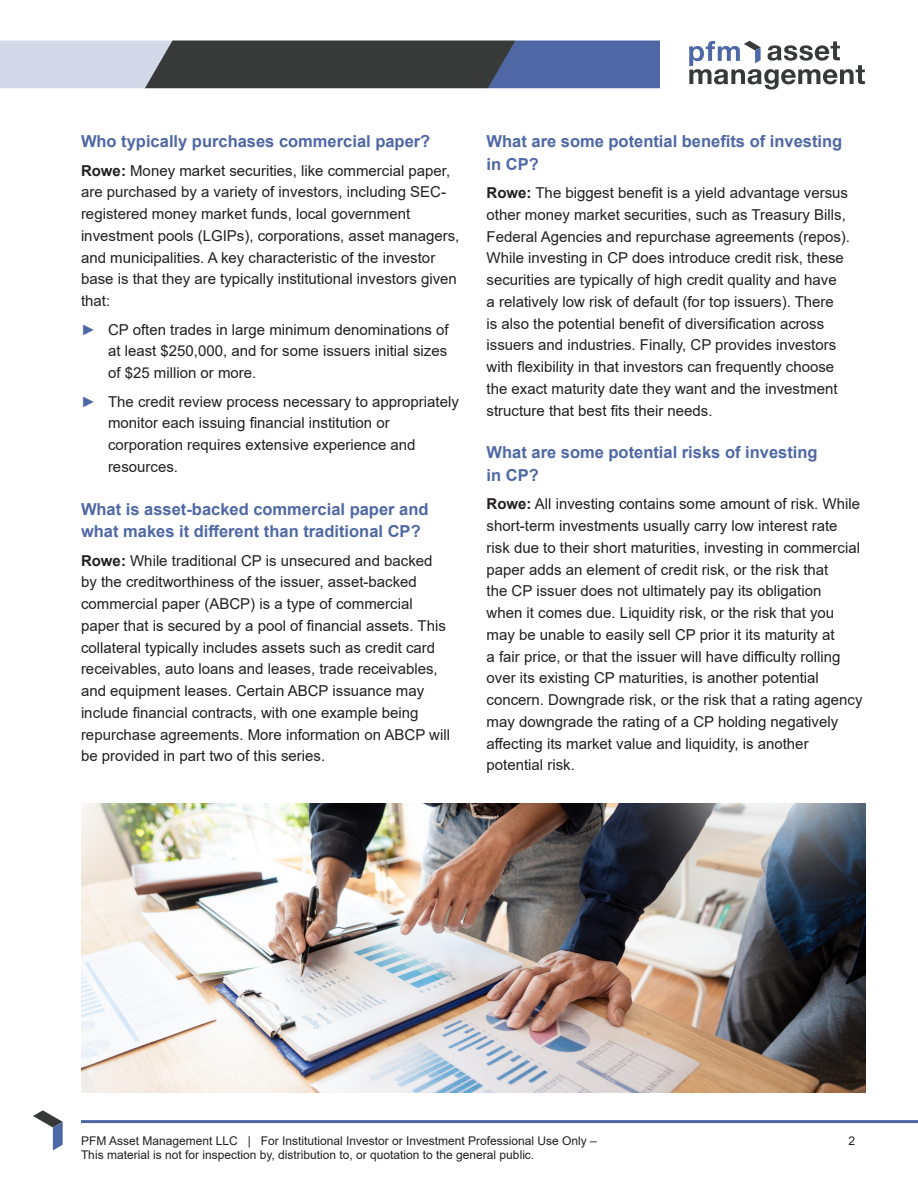
<style>
.page{position:relative;width:918px;height:1188px;background:#fff}
.page>*{position:absolute;margin:0;border:0;box-sizing:border-box;transform-origin:0 0}
.Q_A_Question{font:700 16.5px/22.5px "Arial";color:#4f67a5}
.Body{font:15px/21.8px "Arial";color:#231f20}
.t1{font:12px "Arial";color:#231f20}
.s1{font-weight:700}
.s2{color:#4f67a5}
</style>
<div class="page">
<svg style="left:689px;top:41px;width:176px;height:49px"></svg>
<svg style="left:0;top:40px;width:660px;height:49px"></svg>
<hr style="left:82px;top:1120px;width:836px;height:3px;background:#4f67a5">
<svg style="left:33px;top:1110px;width:30px;height:40px"></svg>
<img style="left:81px;top:804px;width:784px;height:288px">
<p class="Q_A_Question" style="left:81px;top:130px;width:351px">Who typically purchases commercial paper?</p>
<p class="Body" style="left:81px;top:159px;width:380px"><span class="s1">Rowe:</span> Money market securities, like commercial paper, are purchased by a variety of investors, including SEC&shy;registered money market funds, local government investment pools (LGIPs), corporations, asset managers, and municipalities. A key characteristic of the investor base is that they are typically institutional investors given that:</p>
<p class="Body" style="left:108px;top:318px;width:342px;text-align:justify;text-indent:-27px"><span class="s2">►</span> CP often trades in large minimum denominations of at least $250,000, and for some issuers initial sizes of $25 million or more.</p>
<p class="Body" style="left:108px;top:390px;width:352px;text-indent:-27px"><span class="s2">►</span> The credit review process necessary to appropriately monitor each issuing financial institution or corporation requires extensive experience and resources.</p>
<p class="Q_A_Question" style="left:81px;top:498px;width:349px">What is asset-backed commercial paper and what makes it different than traditional CP?</p>
<p class="Body" style="left:81px;top:549px;width:371px"><span class="s1">Rowe:</span> While traditional CP is unsecured and backed by the creditworthiness of the issuer, asset-backed commercial paper (ABCP) is a type of commercial paper that is secured by a pool of financial assets. This collateral typically includes assets such as credit card receivables, auto loans and leases, trade receivables, and equipment leases. Certain ABCP issuance may include financial contracts, with one example being repurchase agreements. More information on ABCP will be provided in part two of this series.</p>
<p class="Q_A_Question" style="left:487px;top:130px;width:357px">What are some potential benefits of investing in CP?</p>
<p class="Body" style="left:487px;top:182px;width:365px"><span class="s1">Rowe:</span> The biggest benefit is a yield advantage versus other money market securities, such as Treasury Bills, Federal Agencies and repurchase agreements (repos).<br>While investing in CP does introduce credit risk, these securities are typically of high credit quality and have<br>a relatively low risk of default (for top issuers). There<br>is also the potential benefit of diversification across issuers and industries. Finally, CP provides investors with flexibility in that investors can frequently choose the exact maturity date they want and the investment structure that best fits their needs.</p>
<p class="Q_A_Question" style="left:487px;top:441px;width:333px">What are some potential risks of investing in CP?</p>
<p class="Body" style="left:487px;top:493px;width:377px"><span class="s1">Rowe:</span> All investing contains some amount of risk. While short-term investments usually carry low interest rate risk due to their short maturities, investing in commercial paper adds an element of credit risk, or the risk that<br>the CP issuer does not ultimately pay its obligation<br>when it comes due. Liquidity risk, or the risk that you may be unable to easily sell CP prior it its maturity at<br>a fair price, or that the issuer will have difficulty rolling over its existing CP maturities, is another potential concern. Downgrade risk, or the risk that a rating agency may downgrade the rating of a CP holding negatively affecting its market value and liquidity, is another potential risk.</p>
<p class="t1" style="left:81px;top:1132px;width:517px">PFM Asset Management LLC | For Institutional Investor or Investment Professional Use Only –</p>
<p class="t1" style="left:849px;top:1132px;width:8px">2</p>
<p class="t1" style="left:81px;top:1147px;width:455px">This material is not for inspection by, distribution to, or quotation to the general public.</p>
</div>
